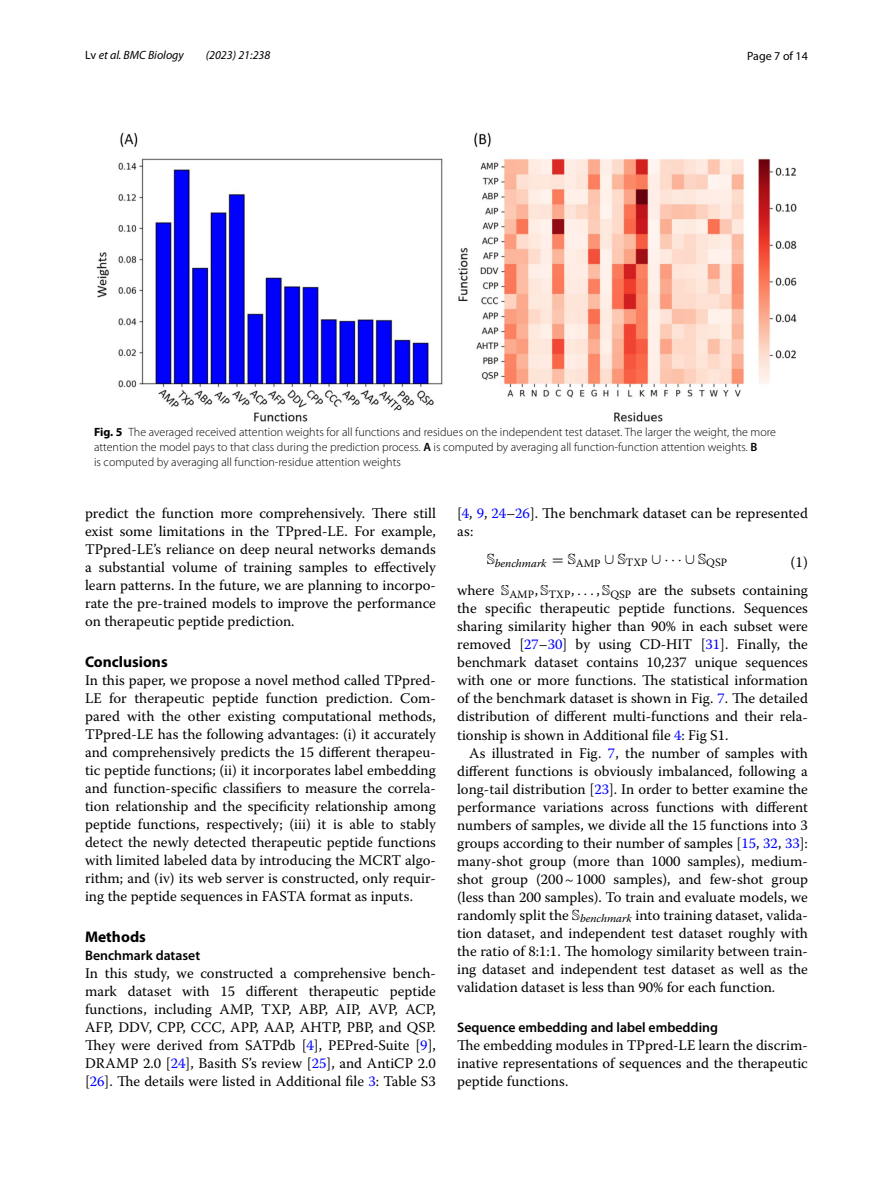
<style>
.page{position:relative;width:893px;height:1187px;background:#fff}
.page>*{position:absolute;margin:0;border:0;box-sizing:border-box;transform-origin:0 0}
.t1{font:700 15.45px "Myriad Pro";color:#000}
.t2{font:15px "Warnock Pro";color:#000}
.t3{font:14.7px/18px "Warnock Pro";color:#000;text-align:justify}
.t4{font:600 13.8px "Myriad Pro";color:#000}
.t5{font:300 12px/15px "Myriad Pro";color:#000}
.t6{font:italic 12px "Myriad Pro";color:#000}
.t7{font:12px "Myriad Pro";color:#000}
.t8{font:11.25px "Warnock Pro It 3";color:#000}
.s1{font-style:normal}
.s2{font-weight:700}
.s3{font-weight:600}
.s4{color:#00f}
.s5{font-family:"Warnock Pro Regular 2"}
.s6{font-family:"MSBM103"}
.s7{font-family:"Warnock Pro Regular 3"}
.s8{font-family:"MTMI"}
.s9{font-family:"MSBM104"}
</style>
<div class="page">
<img style="left:96px;top:133px;width:701px;height:288px">
<p class="t6" style="left:85px;top:48px;width:100px"><span class="s1">Lv</span> et al. BMC Biology</p>
<p class="t6" style="left:206px;top:48px;width:66px">(2023) 21:238</p>
<p class="t7" style="left:747px;top:48px;width:62px">Page 7 of 14</p>
<p class="t5" style="left:94px;top:425px;width:683px"><span class="s2">Fig. 5</span> The averaged received attention weights for all functions and residues on the independent test dataset. The larger the weight, the more attention the model pays to that class during the prediction process. <span class="s3">A</span> is computed by averaging all function-function attention weights. <span class="s3">B<br></span>is computed by averaging all function-residue attention weights</p>
<p class="t3" style="left:85px;top:503px;width:352px">predict the function more comprehensively. There still exist some limitations in the TPpred-LE. For example, TPpred-LE’s reliance on deep neural networks demands a substantial volume of training samples to effectively learn patterns. In the future, we are planning to incorpo&shy;rate the pre-trained models to improve the performance on therapeutic peptide prediction.</p>
<p class="t1" style="left:85px;top:651px;width:84px">Conclusions</p>
<p class="t3" style="left:85px;top:670px;width:352px">In this paper, we propose a novel method called TPpred-LE for therapeutic peptide function prediction. Com&shy;pared with the other existing computational methods, TPpred-LE has the following advantages: (i) it accurately and comprehensively predicts the 15 different therapeu&shy;tic peptide functions; (ii) it incorporates label embedding and function-specific classifiers to measure the correla&shy;tion relationship and the specificity relationship among peptide functions, respectively; (iii) it is able to stably detect the newly detected therapeutic peptide functions with limited labeled data by introducing the MCRT algo&shy;rithm; and (iv) its web server is constructed, only requir&shy;ing the peptide sequences in FASTA format as inputs.</p>
<p class="t1" style="left:85px;top:926px;width:62px">Methods</p>
<p class="t4" style="left:85px;top:946px;width:117px">Benchmark dataset</p>
<p class="t3" style="left:85px;top:964px;width:352px">In this study, we constructed a comprehensive bench&shy;mark dataset with 15 different therapeutic peptide functions, including AMP, TXP, ABP, AIP, AVP, ACP, AFP, DDV, CPP, CCC, APP, AAP, AHTP, PBP, and QSP.<br>They were derived from SATPdb [<span class="s4">4</span>], PEPred-Suite [<span class="s4">9</span>], DRAMP 2.0 [<span class="s4">24</span>], Basith S’s review [<span class="s4">25</span>], and AntiCP 2.0 [<span class="s4">26</span>]. The details were listed in Additional file <span class="s4">3</span>: Table S3</p>
<p class="t3" style="left:457px;top:503px;width:352px">[<span class="s4">4</span>, <span class="s4">9</span>, <span class="s4">24</span>–<span class="s4">26</span>]. The benchmark dataset can be represented as:</p>
<p class="t8" style="left:487px;top:559px;width:242px"><sup>S</sup>benchmark <sup>=</sup> <sup>S</sup><span class="s5">AMP</span> <sup>∪</sup> <sup>S</sup><span class="s5">TXP</span> <sup>∪</sup> <sup>·</sup> <sup>·</sup> <sup>·</sup> <sup>∪</sup> <sup>S</sup><span class="s5">QSP</span></p>
<p class="t2" style="left:791px;top:552px;width:19px">(1)</p>
<p class="t3" style="left:457px;top:581px;width:352px">where <span class="s6">S</span><sub>AMP</sub><span class="s7">,</span> <span class="s6">S</span><sub>TXP</sub><span class="s7">,</span> <span class="s8">. . .</span> <span class="s7">,</span> <span class="s6">S</span><sub>QSP</sub> are the subsets containing the specific therapeutic peptide functions. Sequences sharing similarity higher than 90% in each subset were removed [<span class="s4">27</span>–<span class="s4">30</span>] by using CD-HIT [<span class="s4">31</span>]. Finally, the benchmark dataset contains 10,237 unique sequences with one or more functions. The statistical information of the benchmark dataset is shown in Fig. <span class="s4">7</span>. The detailed distribution of different multi-functions and their rela&shy;tionship is shown in Additional file <span class="s4">4</span>: Fig S1.</p>
<p class="t3" style="left:457px;top:743px;width:352px;text-indent:12px">As illustrated in Fig. <span class="s4">7</span>, the number of samples with different functions is obviously imbalanced, following a long-tail distribution [<span class="s4">23</span>]. In order to better examine the performance variations across functions with different numbers of samples, we divide all the 15 functions into 3 groups according to their number of samples [<span class="s4">15</span>, <span class="s4">32</span>, <span class="s4">33</span>]: many-shot group (more than 1000 samples), medium&shy;shot group (200~1000 samples), and few-shot group (less than 200 samples). To train and evaluate models, we randomly split the <span class="s9">S</span><sub>benchmark</sub> into training dataset, valida&shy;tion dataset, and independent test dataset roughly with the ratio of 8:1:1. The homology similarity between train&shy;ing dataset and independent test dataset as well as the validation dataset is less than 90% for each function.</p>
<p class="t4" style="left:457px;top:1018px;width:262px">Sequence embedding and label embedding</p>
<p class="t3" style="left:457px;top:1036px;width:352px">The embedding modules in TPpred-LE learn the discrim&shy;inative representations of sequences and the therapeutic peptide functions.</p>
</div>
